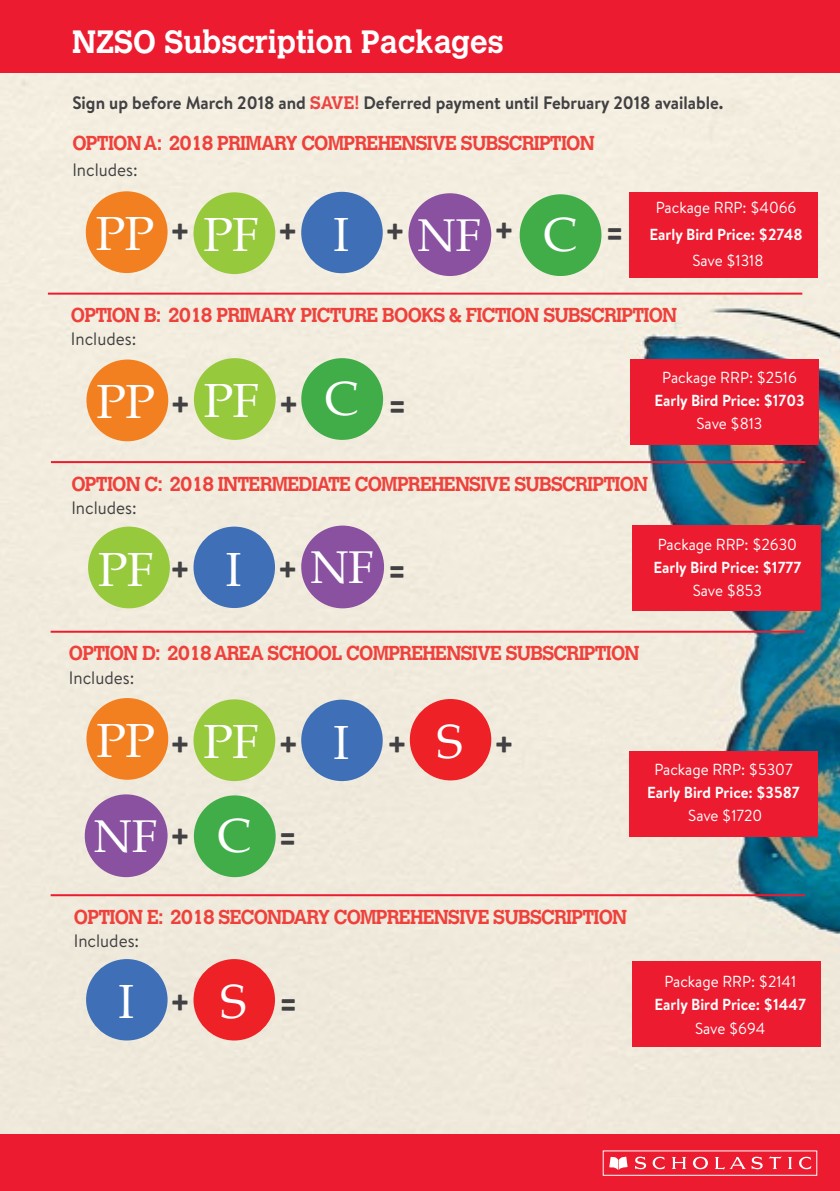
<style>
.page{position:relative;width:840px;height:1191px;background:#fff}
.page>*{position:absolute;margin:0;border:0;box-sizing:border-box;transform-origin:0 0}
.t1{font:48px "Book Antiqua";color:#fff}
.t2{font:46px "Book Antiqua";color:#fff}
.t3{font:900 36px "Brandon Text";color:#414042;scale:.95 1}
.t4{font:700 32px "Calvert MT Std";color:#fff;scale:.95 1}
.t5{font:700 20px "Calvert MT Std";letter-spacing:-.04em;color:#ef413c;scale:.95 1}
.t6{font:700 18px "Brandon Text";color:#414042;scale:.95 1}
.t7{font:18px "Brandon Text";color:#414042;scale:.95 1}
.t8{font:16px "Brandon Text";color:#fff;scale:.95 1}
.t9{font:700 16px "Brandon Text";color:#fff;scale:.95 1}
.s1{font-family:"Calvert MT Std";color:#ec4342}
.s2{font-family:"Book Antiqua";font-weight:400;font-size:48px;color:#fff}
</style>
<div class="page">
<img style="left:0;top:72px;width:839px;height:1062px">
<div style="left:0;top:0;width:839px;height:72px;background:#ed1b2f"></div>
<hr style="left:51px;top:461px;width:753px;height:2px;background:#ed1b2f">
<hr style="left:51px;top:630px;width:753px;height:2px;background:#ed1b2f">
<hr style="left:51px;top:894px;width:753px;height:2px;background:#ed1b2f">
<div style="left:86px;top:698px;width:82px;height:81px;background:#f28021;border-radius:50%"></div>
<div style="left:193px;top:699px;width:82px;height:82px;background:#97c93d;border-radius:50%"></div>
<div style="left:86px;top:959px;width:81px;height:81px;background:#3e6fb7;border-radius:50%"></div>
<div style="left:193px;top:959px;width:82px;height:81px;background:#ed2126;border-radius:50%"></div>
<div style="left:85px;top:794px;width:82px;height:83px;background:#8951a0;border-radius:50%"></div>
<div style="left:301px;top:358px;width:82px;height:82px;background:#41ad49;border-radius:50%"></div>
<div style="left:301px;top:699px;width:81px;height:82px;background:#3e6fb7;border-radius:50%"></div>
<div style="left:409px;top:699px;width:82px;height:81px;background:#ed2126;border-radius:50%"></div>
<div style="left:88px;top:526px;width:82px;height:82px;background:#97c93d;border-radius:50%"></div>
<div style="left:193px;top:526px;width:82px;height:82px;background:#3e6fb7;border-radius:50%"></div>
<div style="left:301px;top:525px;width:83px;height:83px;background:#8951a0;border-radius:50%"></div>
<div style="left:86px;top:359px;width:82px;height:82px;background:#f28021;border-radius:50%"></div>
<div style="left:194px;top:358px;width:81px;height:82px;background:#97c93d;border-radius:50%"></div>
<hr style="left:48px;top:293px;width:753px;height:2px;background:#ed1b2f">
<div style="left:86px;top:191px;width:81px;height:82px;background:#f28021;border-radius:50%"></div>
<div style="left:193px;top:192px;width:82px;height:82px;background:#97c93d;border-radius:50%"></div>
<div style="left:408px;top:193px;width:83px;height:83px;background:#8951a0;border-radius:50%"></div>
<div style="left:301px;top:192px;width:81px;height:81px;background:#3e6fb7;border-radius:50%"></div>
<div style="left:519px;top:194px;width:82px;height:82px;background:#41ad49;border-radius:50%"></div>
<div style="left:629px;top:193px;width:188px;height:85px;background:#ed1b2f"></div>
<div style="left:629px;top:359px;width:189px;height:86px;background:#ed1b2f"></div>
<div style="left:631px;top:525px;width:188px;height:86px;background:#ed1b2f"></div>
<div style="left:629px;top:751px;width:188px;height:85px;background:#ed1b2f"></div>
<div style="left:631px;top:961px;width:188px;height:86px;background:#ed1b2f"></div>
<div style="left:194px;top:795px;width:81px;height:82px;background:#41ad49;border-radius:50%"></div>
<div style="left:0;top:1134px;width:839px;height:57px;background:#ed1b2f"></div>
<svg style="left:609px;top:1156px;width:18px;height:14px"></svg>
<svg style="left:635px;top:1156px;width:11px;height:13px"></svg>
<svg style="left:652px;top:1156px;width:12px;height:13px"></svg>
<svg style="left:672px;top:1157px;width:14px;height:12px"></svg>
<svg style="left:751px;top:1156px;width:11px;height:13px"></svg>
<svg style="left:768px;top:1156px;width:13px;height:13px"></svg>
<svg style="left:788px;top:1157px;width:3px;height:12px"></svg>
<svg style="left:799px;top:1156px;width:11px;height:13px"></svg>
<svg style="left:692px;top:1156px;width:15px;height:13px"></svg>
<svg style="left:715px;top:1157px;width:30px;height:12px"></svg>
<hr style="left:839px;top:1134px;width:1px;height:57px;background:#ed1b2f">
<h3 class="t4" style="left:72px;top:21px;width:455px">NZSO Subscription Packages</h3>
<p class="t6" style="left:72px;top:90px;width:686px">Sign up before March 2018 and <span class="s1">SAVE!</span> Deferred payment until February 2018 available.</p>
<p class="t5" style="left:72px;top:130px;width:551px">OPTION A: 2018 PRIMARY COMPREHENSIVE SUBSCRIPTION</p>
<p class="t7" style="left:72px;top:158px;width:70px">Includes:</p>
<h1 class="t1" style="left:96px;top:205px;width:165px">PP PF</h1>
<h1 class="t1" style="left:333px;top:205px;width:18px">I</h1>
<h2 class="t2" style="left:417px;top:206px;width:65px">NF</h2>
<h1 class="t1" style="left:542px;top:205px;width:36px">C</h1>
<h3 class="t3" style="left:170px;top:206px;width:23px">+</h3>
<h3 class="t3" style="left:277px;top:206px;width:23px">+</h3>
<h3 class="t3" style="left:384px;top:206px;width:23px">+</h3>
<h3 class="t3" style="left:493px;top:205px;width:23px">+</h3>
<h3 class="t3" style="left:604px;top:206px;width:23px">=</h3>
<p class="t8" style="left:655px;top:197px;width:149px">Package RRP: $4066</p>
<p class="t9" style="left:649px;top:223px;width:162px">Early Bird Price: $2748</p>
<p class="t8" style="left:692px;top:249px;width:76px">Save $1318</p>
<p class="t5" style="left:71px;top:302px;width:639px">OPTION B: 2018 PRIMARY PICTURE BOOKS &amp; FICTION SUBSCRIPTION</p>
<p class="t7" style="left:71px;top:326px;width:70px">Includes:</p>
<h1 class="t1" style="left:324px;top:369px;width:36px">C</h1>
<h1 class="t1" style="left:96px;top:372px;width:164px">PP PF</h1>
<h3 class="t3" style="left:170px;top:379px;width:23px">+</h3>
<h3 class="t3" style="left:278px;top:379px;width:23px">+</h3>
<h3 class="t3" style="left:387px;top:379px;width:23px">=</h3>
<p class="t8" style="left:661px;top:366px;width:143px">Package RRP: $2516</p>
<p class="t9" style="left:654px;top:389px;width:159px">Early Bird Price: $1703</p>
<p class="t8" style="left:696px;top:413px;width:71px">Save $813</p>
<p class="t5" style="left:71px;top:471px;width:608px">OPTION C: 2018 INTERMEDIATE COMPREHENSIVE SUBSCRIPTION</p>
<p class="t7" style="left:71px;top:495px;width:70px">Includes:</p>
<h1 class="t1" style="left:98px;top:539px;width:57px">PF</h1>
<h1 class="t1" style="left:225px;top:539px;width:18px">I</h1>
<h2 class="t2" style="left:310px;top:539px;width:65px">NF</h2>
<h3 class="t3" style="left:170px;top:544px;width:23px">+</h3>
<h3 class="t3" style="left:277px;top:544px;width:23px">+</h3>
<h3 class="t3" style="left:386px;top:544px;width:23px">=</h3>
<p class="t8" style="left:657px;top:533px;width:148px">Package RRP: $2630</p>
<p class="t9" style="left:653px;top:556px;width:157px">Early Bird Price: $1777</p>
<p class="t8" style="left:692px;top:580px;width:75px">Save $853</p>
<p class="t5" style="left:69px;top:640px;width:602px">OPTION D: 2018 AREA SCHOOL COMPREHENSIVE SUBSCRIPTION</p>
<p class="t7" style="left:69px;top:665px;width:70px">Includes:</p>
<h1 class="t1" style="left:96px;top:711px;width:164px">PP PF</h1>
<h1 class="t1" style="left:333px;top:712px;width:18px">I</h1>
<h1 class="t1" style="left:437px;top:712px;width:27px">S</h1>
<h3 class="t3" style="left:170px;top:718px;width:23px">+</h3>
<h3 class="t3" style="left:278px;top:718px;width:23px">+</h3>
<h3 class="t3" style="left:386px;top:718px;width:23px">+</h3>
<h3 class="t3" style="left:493px;top:718px;width:23px">+</h3>
<h2 class="t2" style="left:94px;top:807px;width:65px">NF</h2>
<h3 class="t3" style="left:170px;top:811px;width:87px">+ <span class="s2">C</span></h3>
<h3 class="t3" style="left:277px;top:810px;width:23px">=</h3>
<p class="t8" style="left:654px;top:758px;width:147px">Package RRP: $5307</p>
<p class="t9" style="left:646px;top:781px;width:162px">Early Bird Price: $3587</p>
<p class="t8" style="left:688px;top:805px;width:79px">Save $1720</p>
<p class="t5" style="left:74px;top:904px;width:583px">OPTION E: 2018 SECONDARY COMPREHENSIVE SUBSCRIPTION</p>
<p class="t7" style="left:74px;top:928px;width:70px">Includes:</p>
<h1 class="t1" style="left:118px;top:972px;width:18px">I</h1>
<h1 class="t1" style="left:221px;top:972px;width:27px">S</h1>
<h3 class="t3" style="left:170px;top:977px;width:23px">+</h3>
<h3 class="t3" style="left:278px;top:977px;width:23px">=</h3>
<p class="t8" style="left:664px;top:970px;width:140px">Package RRP: $2141</p>
<p class="t9" style="left:654px;top:993px;width:161px">Early Bird Price: $1447</p>
<p class="t8" style="left:694px;top:1017px;width:75px">Save $694</p>
</div>
